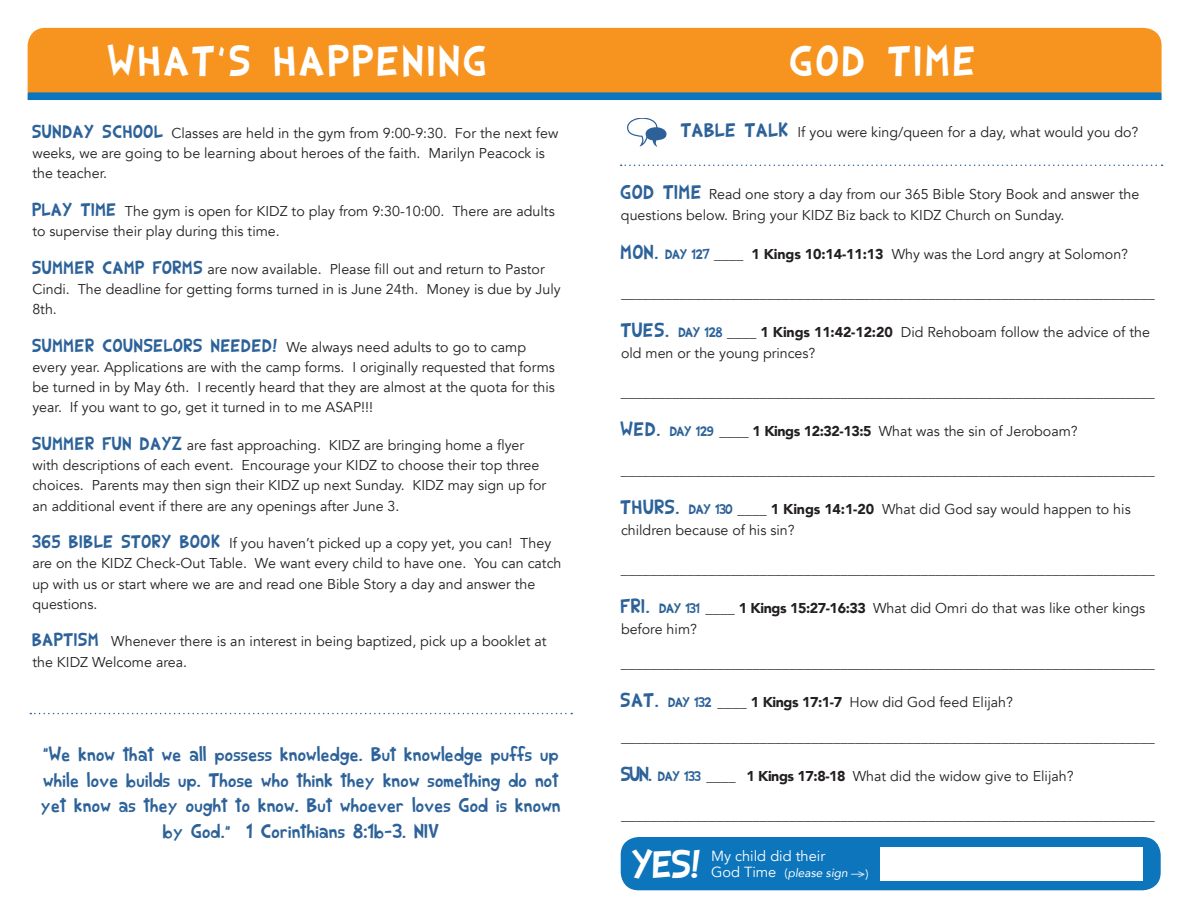
<style>
.page{position:relative;width:1188px;height:918px;background:#fff}
.page>*{position:absolute;margin:0;border:0;box-sizing:border-box;transform-origin:0 0}
.t1{font:42px "Shark Random Funnyness 2";letter-spacing:.12em;color:#fff}
.t2{font:38.55px "Shark Random Funnyness 2";color:#fff}
.t3{font:19.5px/25.5px "Shark Random Funnyness 2";letter-spacing:.05em;color:#2c6299;text-align:center}
.t4{font:14.7px "Avenir";color:#231f20}
.t5{font:14.7px "Avenir";color:#fff}
.t6{font:14.25px/20.2px "Avenir";color:#231f20}
.t7{font:italic 12px "Avenir";color:#fff}
.s1{font-family:"Shark Random Funnyness 2";font-size:18px;color:#2c6299}
.s2{font-family:"Shark Random Funnyness 2";font-size:19.5px;color:#2c6299}
.s3{font-family:"Shark Random Funnyness 2";font-size:13.5px;color:#2c6299}
.s4{font-weight:800;font-size:14.7px}
.s5{font-weight:900}
.s6{font-style:normal;font-size:14.7px}
.s7{font-style:normal}
</style>
<div class="page">
<svg style="left:30px;top:713px;width:542px;height:1px"></svg>
<div style="left:621px;top:837px;width:540px;height:53px;background:#0c75bc;border-radius:18px"></div>
<div style="left:28px;top:28px;width:1134px;height:64px;background:#f79420"></div>
<svg style="left:28px;top:92px;width:1134px;height:8px;background:#1776b4"></svg>
<div style="left:880px;top:847px;width:262px;height:33px;background:#fff"></div>
<svg style="left:627px;top:118px;width:40px;height:29px"></svg>
<svg style="left:621px;top:165px;width:542px;height:1px"></svg>
<h1 class="t1" style="left:109px;top:35px;width:378px">WHAT’S HAPPENING</h1>
<p class="t6" style="left:32px;top:123px;width:528px"><span class="s1">SUNDAY SCHOOL</span> Classes are held in the gym from 9:00-9:30. For the next few weeks, we are going to be learning about heroes of the faith. Marilyn Peacock is the teacher.</p>
<p class="t6" style="left:32px;top:201px;width:524px"><span class="s1">PLAY TIME</span> The gym is open for KIDZ to play from 9:30-10:00. There are adults to supervise their play during this time.</p>
<p class="t6" style="left:32px;top:259px;width:530px"><span class="s1">SUMMER CAMP FORMS</span> are now available. Please fill out and return to Pastor<br>Cindi. The deadline for getting forms turned in is June 24th. Money is due by July<br>8th.</p>
<p class="t6" style="left:32px;top:337px;width:524px"><span class="s1">SUMMER COUNSELORS NEEDED!</span> We always need adults to go to camp every year. Applications are with the camp forms. I originally requested that forms be turned in by May 6th. I recently heard that they are almost at the quota for this year. If you want to go, get it turned in to me ASAP!!!</p>
<p class="t6" style="left:32px;top:435px;width:515px"><span class="s1">SUMMER FUN DAYZ</span> are fast approaching. KIDZ are bringing home a flyer with descriptions of each event. Encourage your KIDZ to choose their top three choices. Parents may then sign their KIDZ up next Sunday. KIDZ may sign up for an additional event if there are any openings after June 3.</p>
<p class="t6" style="left:32px;top:533px;width:531px"><span class="s1">365 BIBLE STORY BOOK</span> If you haven’t picked up a copy yet, you can! They are on the KIDZ Check-Out Table. We want every child to have one. You can catch up with us or start where we are and read one Bible Story a day and answer the questions.</p>
<p class="t6" style="left:32px;top:632px;width:516px"><span class="s1">BAPTISM</span> Whenever there is an interest in being baptized, pick up a booklet at the KIDZ Welcome area.</p>
<h3 class="t3" style="left:41px;top:741px;width:521px">“We know that we all possess knowledge. But knowledge puffs up while love builds up. Those who think they know something do not yet know as they ought to know. But whoever loves God is known by God.” 1 Corinthians 8:1b-3. NIV</h3>
<h1 class="t1" style="left:790px;top:35px;width:185px">GOD TIME</h1>
<p class="t6" style="left:681px;top:122px;width:459px"><span class="s2">TABLE TALK</span> If you were king/queen for a day, what would you do?</p>
<p class="t6" style="left:621px;top:183px;width:520px;line-height:21px"><span class="s2">GOD TIME</span> Read one story a day from our 365 Bible Story Book and answer the questions below. Bring your KIDZ Biz back to KIDZ Church on Sunday.</p>
<p class="t6" style="left:621px;top:244px;width:509px"><span class="s2">MON.</span> <span class="s3">DAY 127</span> <span class="s4">____</span> <span class="s5">1 Kings 10:14-11:13</span> Why was the Lord angry at Solomon?</p>
<p class="t4" style="left:621px;top:284px;width:535px">_________________________________________________________________________</p>
<p class="t6" style="left:621px;top:321px;width:530px;line-height:21px"><span class="s2">TUES.</span> <span class="s3">DAY 128</span> <span class="s4">____</span> <span class="s5">1 Kings 11:42-12:20</span> Did Rehoboam follow the advice of the old men or the young princes?</p>
<p class="t4" style="left:621px;top:383px;width:535px">_________________________________________________________________________</p>
<p class="t6" style="left:621px;top:421px;width:458px"><span class="s2">WED.</span> <span class="s3">DAY 129</span> <span class="s4">____</span> <span class="s5">1 Kings 12:32-13:5</span> What was the sin of Jeroboam?</p>
<p class="t4" style="left:621px;top:461px;width:535px">_________________________________________________________________________</p>
<p class="t6" style="left:621px;top:498px;width:511px;line-height:21px"><span class="s2">THURS.</span> <span class="s3">DAY 130</span> <span class="s4">____</span> <span class="s5">1 Kings 14:1-20</span> What did God say would happen to his children because of his sin?</p>
<p class="t4" style="left:621px;top:560px;width:535px">_________________________________________________________________________</p>
<p class="t6" style="left:621px;top:597px;width:526px;line-height:21px"><span class="s2">FRI.</span> <span class="s3">DAY 131</span> <span class="s4">____</span> <span class="s5">1 Kings 15:27-16:33</span> What did Omri do that was like other kings before him?</p>
<p class="t4" style="left:621px;top:654px;width:535px">_________________________________________________________________________</p>
<p class="t6" style="left:621px;top:692px;width:394px"><span class="s2">SAT.</span> <span class="s3">DAY 132</span> <span class="s4">____</span> <span class="s5">1 Kings 17:1-7</span> How did God feed Elijah?</p>
<p class="t4" style="left:621px;top:728px;width:535px">_________________________________________________________________________</p>
<p class="t6" style="left:621px;top:766px;width:454px"><span class="s2">SUN.</span> <span class="s3">DAY 133</span> <span class="s4">____</span> <span class="s5">1 Kings 17:8-18</span> What did the widow give to Elijah?</p>
<p class="t4" style="left:621px;top:806px;width:535px">_________________________________________________________________________</p>
<h2 class="t2" style="left:633px;top:839px;width:69px">YES!</h2>
<p class="t5" style="left:711px;top:847px;width:116px">My child did their</p>
<p class="t7" style="left:711px;top:866px;width:159px"><span class="s6">God Time</span> <span class="s7">(</span>please sign <span class="s7">—&gt;)</span></p>
</div>
